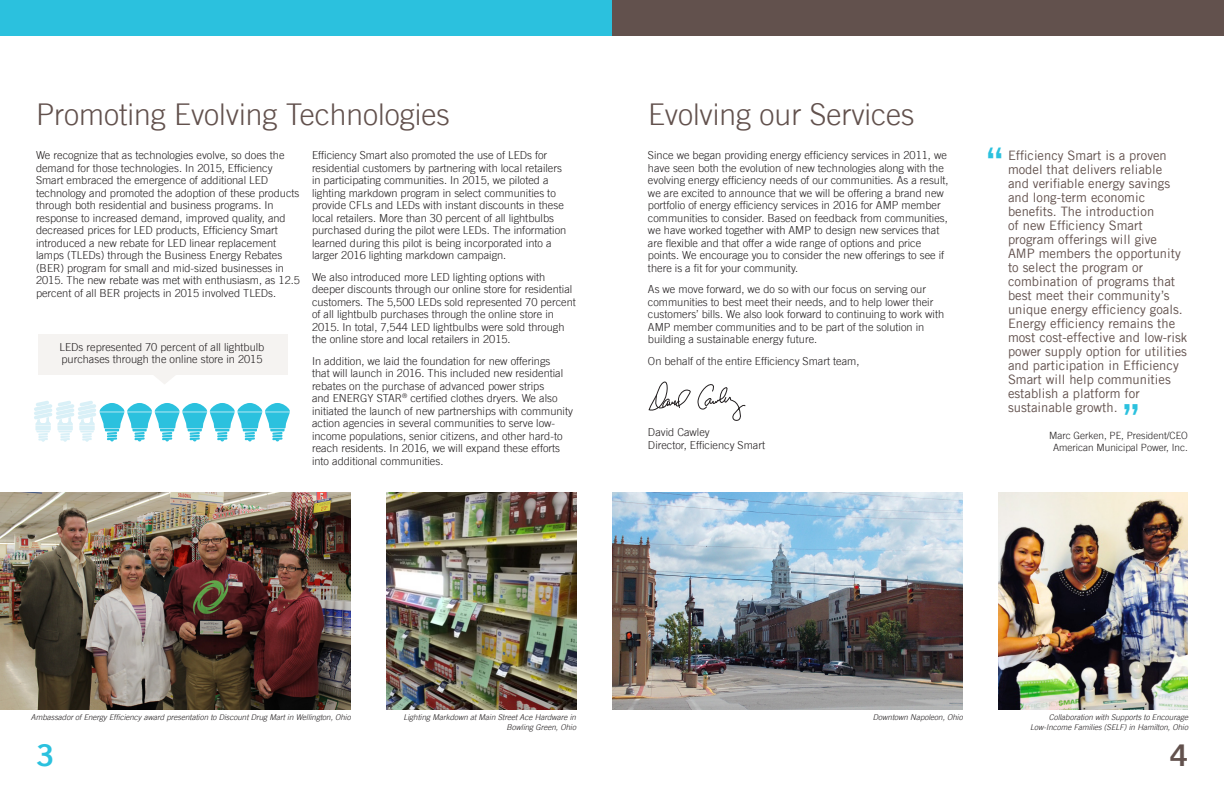
<style>
.page{position:relative;width:1224px;height:792px;background:#fff}
.page>*{position:absolute;margin:0;border:0;box-sizing:border-box;transform-origin:0 0}
.t1{font:36px "Trade Gothic LT Bold Two";color:#2bc1de}
.t2{font:300 30px "Trade Gothic LT";color:#62514d}
.t3{font:30px "Trade Gothic LT Bold Two";color:#62514d}
.t4{font:30px "Trade Gothic LT Bold Two";color:#2bc1de}
.t5{font:13px/14px "Trade Gothic LT";color:#62514d}
.t6{font:300 11px/12.5px "Trade Gothic LT";color:#231f20}
.t7{font:300 10px/12.5px "Trade Gothic LT";color:#231f20;text-align:center}
.t8{font:italic 300 8px/10px "Trade Gothic LT";color:#231f20;text-align:right}
</style>
<div class="page">
<svg style="left:649px;top:381px;width:42px;height:30px"></svg>
<svg style="left:697px;top:384px;width:49px;height:37px"></svg>
<img style="left:0;top:492px;width:351px;height:218px">
<div style="left:0;top:0;width:612px;height:36px;background:#2bc1de"></div>
<div style="left:612px;top:0;width:612px;height:36px;background:#62514d"></div>
<img style="left:387px;top:492px;width:189px;height:218px">
<img style="left:612px;top:492px;width:351px;height:218px">
<img style="left:999px;top:492px;width:189px;height:218px">
<div style="left:39px;top:334px;width:249px;height:40px;background:#f5f3f1"></div>
<svg style="left:142px;top:374px;width:46px;height:10px"></svg>
<svg style="left:34px;top:401px;width:256px;height:41px"></svg>
<h2 class="t2" style="left:36px;top:97px;width:415px">Promoting Evolving Technologies</h2>
<p class="t6" style="left:36px;top:149px;width:265px">We recognize that as technologies evolve, so does the demand for those technologies. In 2015, Efficiency Smart embraced the emergence of additional LED technology and promoted the adoption of these products through both residential and business programs. In response to increased demand, improved quality, and decreased prices for LED products, Efficiency Smart introduced a new rebate for LED linear replacement lamps (TLEDs) through the Business Energy Rebates (BER) program for small and mid-sized businesses in 2015. The new rebate was met with enthusiasm, as 12.5 percent of all BER projects in 2015 involved TLEDs.</p>
<p class="t6" style="left:312px;top:149px;width:256px">Efficiency Smart also promoted the use of LEDs for residential customers by partnering with local retailers in participating communities. In 2015, we piloted a lighting markdown program in select communities to provide CFLs and LEDs with instant discounts in these local retailers. More than 30 percent of all lightbulbs purchased during the pilot were LEDs. The information learned during this pilot is being incorporated into a larger 2016 lighting markdown campaign.</p>
<p class="t6" style="left:312px;top:270px;width:265px">We also introduced more LED lighting options with deeper discounts through our online store for residential customers. The 5,500 LEDs sold represented 70 percent of all lightbulb purchases through the online store in 2015. In total, 7,544 LED lightbulbs were sold through the online store and local retailers in 2015.</p>
<p class="t6" style="left:312px;top:354px;width:263px">In addition, we laid the foundation for new offerings<br>that will launch in 2016. This included new residential rebates on the purchase of advanced power strips<br>and ENERGY STAR<sup>®</sup> certified clothes dryers. We also initiated the launch of new partnerships with community action agencies in several communities to serve low&shy;income populations, senior citizens, and other hard-to reach residents. In 2016, we will expand these efforts into additional communities.</p>
<p class="t6" style="left:60px;top:340px;width:206px">LEDs represented 70 percent of all lightbulb purchases through the online store in 2015</p>
<h2 class="t2" style="left:648px;top:97px;width:268px">Evolving our Services</h2>
<p class="t6" style="left:648px;top:149px;width:302px">Since we began providing energy efficiency services in 2011, we have seen both the evolution of new technologies along with the evolving energy efficiency needs of our communities. As a result, we are excited to announce that we will be offering a brand new portfolio of energy efficiency services in 2016 for AMP member communities to consider. Based on feedback from communities, we have worked together with AMP to design new services that are flexible and that offer a wide range of options and price points. We encourage you to consider the new offerings to see if there is a fit for your community.</p>
<p class="t6" style="left:648px;top:283px;width:298px">As we move forward, we do so with our focus on serving our communities to best meet their needs, and to help lower their customers’ bills. We also look forward to continuing to work with AMP member communities and to be part of the solution in building a sustainable energy future.</p>
<p class="t6" style="left:648px;top:354px;width:213px">On behalf of the entire Efficiency Smart team,</p>
<p class="t6" style="left:648px;top:426px;width:119px">David Cawley<br>Director, Efficiency Smart</p>
<h1 class="t1" style="left:987px;top:139px;width:17px">“</h1>
<p class="t5" style="left:1008px;top:148px;width:181px">Efficiency Smart is a proven model that delivers reliable<br>and verifiable energy savings and long-term economic benefits. The introduction<br>of new Efficiency Smart program offerings will give<br>AMP members the opportunity to select the program or combination of programs that best meet their community’s unique energy efficiency goals.<br>Energy efficiency remains the most cost-effective and low-risk power supply option for utilities and participation in Efficiency<br>Smart will help communities establish a platform for sustainable growth.</p>
<p class="t7" style="left:1049px;top:429px;width:140px">Marc Gerken, PE, President/CEO<br>American Municipal Power, Inc.</p>
<h1 class="t1" style="left:1123px;top:395px;width:17px">”</h1>
<p class="t8" style="left:31px;top:712px;width:321px">Ambassador of Energy Efficiency award presentation to Discount Drug Mart in Wellington, Ohio</p>
<p class="t8" style="left:404px;top:712px;width:174px">Lighting Markdown at Main Street Ace Hardware in<br>Bowling Green, Ohio</p>
<p class="t8" style="left:873px;top:712px;width:91px">Downtown Napoleon, Ohio</p>
<p class="t8" style="left:1030px;top:712px;width:159px">Collaboration with Supports to Encourage<br>Low-Income Families (SELF) in Hamilton, Ohio</p>
<h2 class="t4" style="left:36px;top:737px;width:20px">3</h2>
<h2 class="t3" style="left:1170px;top:737px;width:20px">4</h2>
</div>
